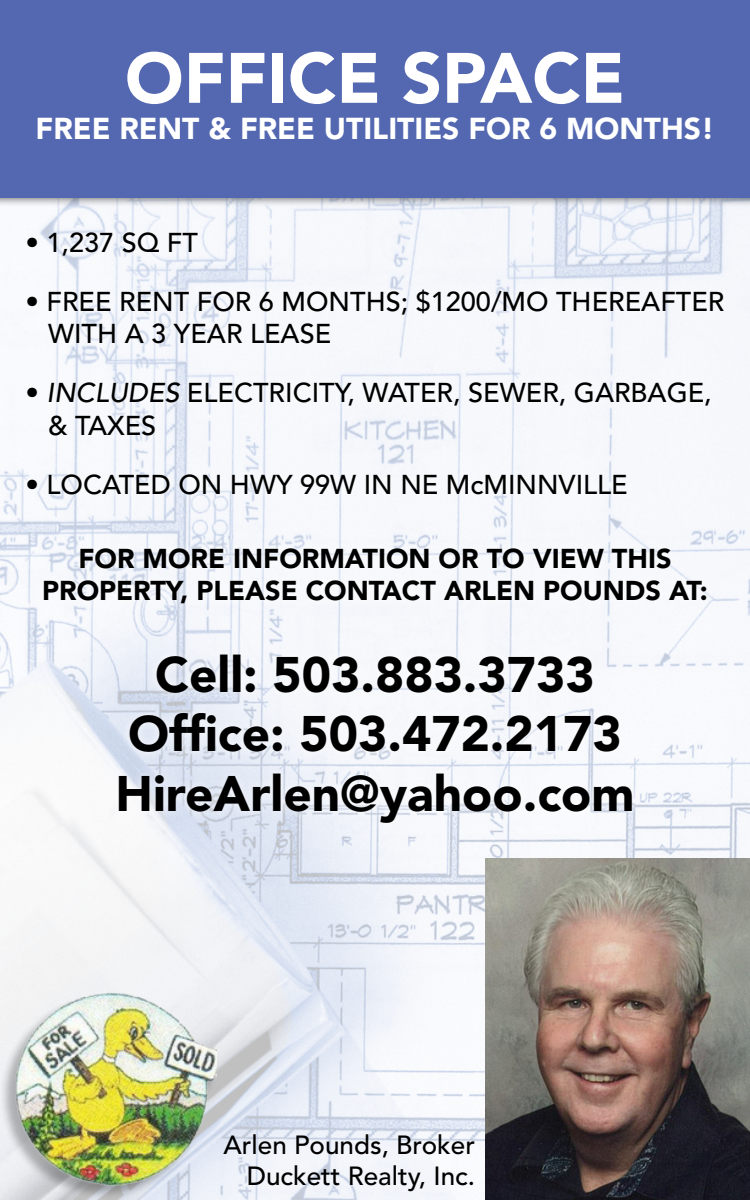
<style>
.page{position:relative;width:750px;height:1200px;background:#fff}
.page>*{position:absolute;margin:0;border:0;box-sizing:border-box;transform-origin:0 0}
.t1{font:900 70.5px "Avenir LT Std";color:#fff}
.t2{font:900 49.5px "Avenir LT Std";color:#000}
.t3{font:900 30px "Avenir LT Std";color:#fff}
.t4{font:500 27px "Avenir LT Std";color:#000}
.t5{font:900 27px/32.4px "Avenir LT Std";color:#000;text-align:center}
.t6{font:500 26.1px "Avenir LT Std";color:#000}
.s1{font-style:italic}
</style>
<div class="page">
<img style="left:0;top:207px;width:750px;height:993px">
<div style="left:0;top:0;width:750px;height:207px;background:#000;opacity:.75"></div>
<div style="left:0;top:0;width:750px;height:197px;background:#5468b1"></div>
<img style="left:486px;top:858px;width:264px;height:342px">
<div style="left:19px;top:223px;width:713px;height:281px;background:#fff;opacity:.75"></div>
<div style="left:35px;top:539px;width:681px;height:293px;background:#fff;opacity:.75"></div>
<div style="left:0;top:993px;width:216px;height:207px;background:#000;opacity:.28"></div>
<img style="left:9px;top:982px;width:208px;height:208px">
<p class="t1" style="left:125px;top:36px;width:502px">OFFICE SPACE</p>
<p class="t3" style="left:36px;top:110px;width:680px">FREE RENT &amp; FREE UTILITIES FOR 6 MONTHS!</p>
<p class="t4" style="left:26px;top:227px;width:174px">• 1,237 SQ FT</p>
<p class="t4" style="left:26px;top:286px;width:701px">• FREE RENT FOR 6 MONTHS; $1200/MO THEREAFTER</p>
<p class="t4" style="left:48px;top:318px;width:285px">WITH A 3 YEAR LEASE</p>
<p class="t4" style="left:26px;top:378px;width:688px">• <span class="s1">INCLUDES</span> ELECTRICITY, WATER, SEWER, GARBAGE,</p>
<p class="t4" style="left:48px;top:410px;width:110px">&amp; TAXES</p>
<p class="t4" style="left:26px;top:469px;width:604px">• LOCATED ON HWY 99W IN NE McMINNVILLE</p>
<p class="t5" style="left:42px;top:542px;width:667px">FOR MORE INFORMATION OR TO VIEW THIS<br>PROPERTY, PLEASE CONTACT ARLEN POUNDS AT:</p>
<p class="t2" style="left:155px;top:645px;width:441px">Cell: 503.883.3733</p>
<p class="t2" style="left:128px;top:704px;width:495px">Office: 503.472.2173</p>
<p class="t2" style="left:116px;top:764px;width:520px">HireArlen@yahoo.com</p>
<p class="t6" style="left:224px;top:1130px;width:253px">Arlen Pounds, Broker</p>
<p class="t6" style="left:247px;top:1161px;width:230px">Duckett Realty, Inc.</p>
</div>
